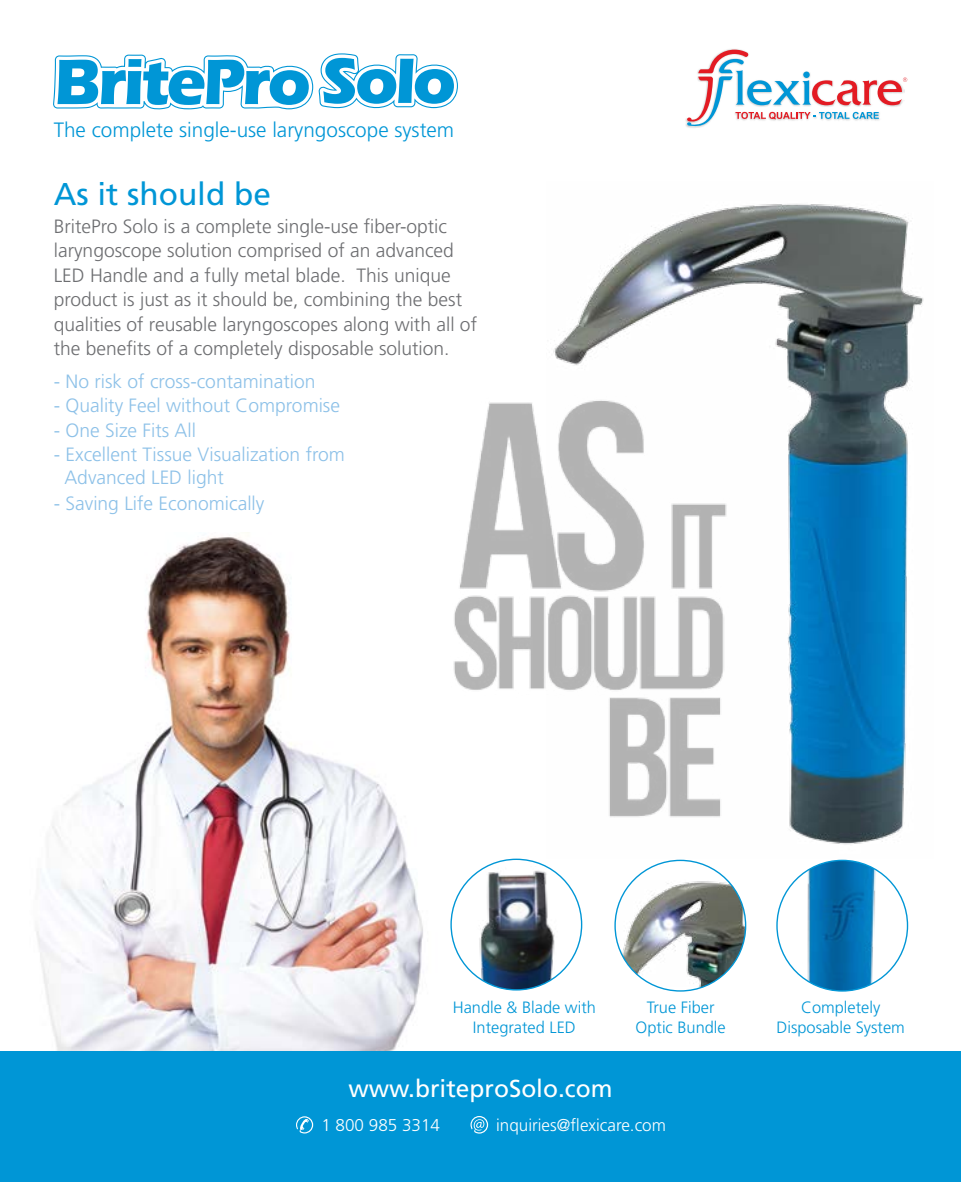
<style>
.page{position:relative;width:961px;height:1182px;background:#fff}
.page>*{position:absolute;margin:0;border:0;box-sizing:border-box;transform-origin:0 0}
.t1{font:31.5px "Frutiger LT Std";color:#0096d6}
.t2{font:24.5px "Frutiger LT Std";color:#fff}
.t3{font:300 20.65px "Frutiger LT Std";color:#0096d6}
.t4{font:300 19.25px/24.5px "Frutiger LT Std";color:#6d6e71}
.t5{font:300 19.25px/22.8px "Frutiger LT Std";color:#8dc1e8}
.t6{font:300 17.15px "Frutiger LT Std";color:#fff}
.t7{font:300 16.45px/19.6px "Frutiger LT Std";color:#0096d6;text-align:center}
</style>
<div class="page">
<img style="left:36px;top:532px;width:387px;height:519px">
<img style="left:476px;top:866px;width:82px;height:123px">
<img style="left:615px;top:879px;width:130px;height:108px">
<img style="left:802px;top:861px;width:80px;height:129px">
<svg style="left:687px;top:50px;width:220px;height:78px"></svg>
<svg style="left:54px;top:53px;width:404px;height:56px"></svg>
<img style="left:453px;top:402px;width:93px;height:288px">
<img style="left:546px;top:204px;width:378px;height:641px">
<div style="left:0;top:1051px;width:961px;height:130px;background:#0096d6"></div>
<svg style="left:296px;top:1116px;width:17px;height:17px"></svg>
<svg style="left:470px;top:1116px;width:18px;height:17px"></svg>
<p class="t3" style="left:54px;top:119px;width:402px">The complete single-use laryngoscope system</p>
<h1 class="t1" style="left:54px;top:175px;width:219px">As it should be</h1>
<p class="t4" style="left:54px;top:214px;width:425px">BritePro Solo is a complete single-use fiber-optic laryngoscope solution comprised of an advanced LED Handle and a fully metal blade. This unique product is just as it should be, combining the best qualities of reusable laryngoscopes along with all of the benefits of a completely disposable solution.</p>
<p class="t5" style="left:54px;top:370px;width:263px">- No risk of cross-contamination</p>
<p class="t5" style="left:54px;top:394px;width:288px">- Quality Feel without Compromise</p>
<p class="t5" style="left:54px;top:419px;width:144px">- One Size Fits All</p>
<p class="t5" style="left:64px;top:443px;width:282px;text-indent:-11px">- Excellent Tissue Visualization from<br>Advanced LED light</p>
<p class="t5" style="left:54px;top:492px;width:212px">- Saving Life Economically</p>
<p class="t7" style="left:453px;top:997px;width:145px">Handle &amp; Blade with<br>Integrated LED</p>
<p class="t7" style="left:635px;top:997px;width:92px">True Fiber<br>Optic Bundle</p>
<p class="t7" style="left:776px;top:997px;width:130px">Completely<br>Disposable System</p>
<p class="t2" style="left:348px;top:1073px;width:266px">www.briteproSolo.com</p>
<p class="t6" style="left:321px;top:1115px;width:120px">1 800 985 3314</p>
<p class="t6" style="left:496px;top:1115px;width:171px">inquiries@flexicare.com</p>
</div>
